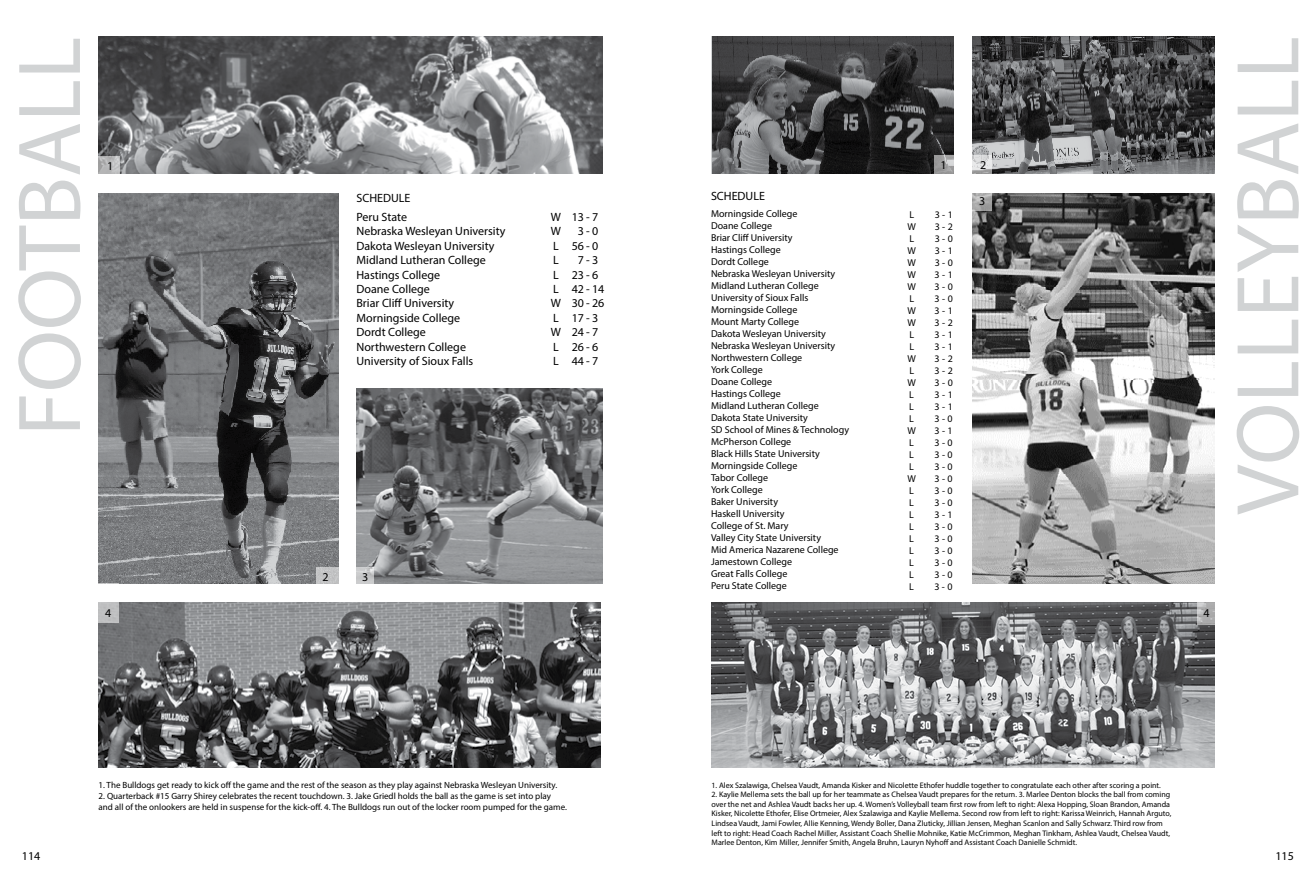
<style>
.page{position:relative;width:1314px;height:882px;background:#fff}
.page>*{position:absolute;margin:0;border:0;box-sizing:border-box;transform-origin:0 0}
.t1{font:90px "Myriad Pro";color:#d1d3d4}
.t2{font:12px/14.4px "Myriad Pro";color:#000}
.t3{font:10px/12px "Myriad Pro";color:#000}
.t4{font:9px/10.8px "Myriad Pro";color:#000}
.t5{font:8px/9.6px "Myriad Pro";color:#000}
</style>
<div class="page">
<img style="left:98px;top:36px;width:504px;height:138px">
<div style="left:62px;top:156px;width:58px;height:56px;background:#fff"></div>
<img style="left:356px;top:388px;width:246px;height:196px">
<img style="left:98px;top:194px;width:240px;height:390px">
<svg style="left:316px;top:567px;width:58px;height:36px"></svg>
<img style="left:98px;top:603px;width:503px;height:165px">
<svg style="left:98px;top:602px;width:20px;height:21px"></svg>
<img style="left:711px;top:603px;width:504px;height:165px">
<img style="left:972px;top:37px;width:243px;height:137px">
<img style="left:712px;top:37px;width:242px;height:137px">
<img style="left:972px;top:194px;width:243px;height:390px">
<svg style="left:934px;top:155px;width:58px;height:56px"></svg>
<svg style="left:1197px;top:602px;width:18px;height:22px"></svg>
<h1 class="t1" style="left:-6px;top:436px;width:401px;rotate:-90deg">FOOTBALL</h1>
<h2 class="t2" style="left:107px;top:158px;width:8px">1</h2>
<h2 class="t2" style="left:105px;top:605px;width:8px">4</h2>
<h2 class="t2" style="left:356px;top:188px;width:55px;line-height:18.9px">SCHEDULE<br>Peru State</h2>
<h2 class="t2" style="left:356px;top:224px;width:150px">Nebraska Wesleyan University<br>Dakota Wesleyan University<br>Midland Lutheran College<br>Hastings College<br>Doane College<br>Briar Cliff University<br>Morningside College<br>Dordt College<br>Northwestern College<br>University of Sioux Falls</h2>
<h2 class="t2" style="left:551px;top:210px;width:49px">W 13-7<br>W</h2>
<h2 class="t2" style="left:553px;top:224px;width:46px;text-align:justify;text-indent:25px">3-0<br>L 56-0<br>L</h2>
<h2 class="t2" style="left:551px;top:253px;width:55px;text-indent:27px">7-3<br>L 23-6<br>L 42-14<br>W 30-26<br>L 17-3<br>W 24-7<br>L 26-6<br>L 44-7</h2>
<h2 class="t2" style="left:322px;top:569px;width:8px">2</h2>
<h2 class="t2" style="left:362px;top:569px;width:8px">3</h2>
<p class="t4" style="left:99px;top:780px;width:460px">1. The Bulldogs get ready to kick off the game and the rest of the season as they play against Nebraska Wesleyan University.</p>
<p class="t4" style="left:99px;top:791px;width:470px">2. Quarterback #15 Garry Shirey celebrates the recent touchdown. 3. Jake Griedl holds the ball as the game is set into play and all of the onlookers are held in suspense for the kick-off. 4. The Bulldogs run out of the locker room pumped for the game.</p>
<h2 class="t2" style="left:940px;top:158px;width:8px">1</h2>
<h2 class="t2" style="left:980px;top:158px;width:8px">2</h2>
<h2 class="t2" style="left:979px;top:194px;width:8px">3</h2>
<h2 class="t2" style="left:711px;top:189px;width:55px">SCHEDULE</h2>
<p class="t3" style="left:711px;top:207px;width:140px">Morningside College<br>Doane College<br>Briar Cliff University<br>Hastings College<br>Dordt College<br>Nebraska Wesleyan University<br>Midland Lutheran College<br>University of Sioux Falls<br>Morningside College<br>Mount Marty College<br>Dakota Wesleyan University<br>Nebraska Wesleyan University<br>Northwestern College<br>York College<br>Doane College<br>Hastings College<br>Midland Lutheran College<br>Dakota State University<br>SD School of Mines &amp; Technology<br>McPherson College<br>Black Hills State University<br>Morningside College<br>Tabor College<br>York College<br>Baker University<br>Haskell University<br>College of St. Mary<br>Valley City State University<br>Mid America Nazarene College<br>Jamestown College<br>Great Falls College<br>Peru State College</p>
<p class="t3" style="left:909px;top:208px;width:6px">L</p>
<p class="t3" style="left:935px;top:208px;width:20px">3-1</p>
<p class="t3" style="left:908px;top:220px;width:10px">W</p>
<p class="t3" style="left:935px;top:220px;width:20px">3-2</p>
<p class="t3" style="left:909px;top:232px;width:6px">L</p>
<p class="t3" style="left:935px;top:232px;width:20px">3-0</p>
<p class="t3" style="left:908px;top:244px;width:10px">W</p>
<p class="t3" style="left:935px;top:244px;width:20px">3-1</p>
<p class="t3" style="left:908px;top:256px;width:10px">W</p>
<p class="t3" style="left:935px;top:256px;width:20px">3-0</p>
<p class="t3" style="left:908px;top:268px;width:10px">W</p>
<p class="t3" style="left:935px;top:268px;width:20px">3-1</p>
<p class="t3" style="left:908px;top:280px;width:10px">W</p>
<p class="t3" style="left:935px;top:280px;width:20px">3-0</p>
<p class="t3" style="left:909px;top:292px;width:6px">L</p>
<p class="t3" style="left:935px;top:292px;width:20px">3-0</p>
<p class="t3" style="left:908px;top:304px;width:10px">W</p>
<p class="t3" style="left:935px;top:304px;width:20px">3-1</p>
<p class="t3" style="left:908px;top:316px;width:10px">W</p>
<p class="t3" style="left:935px;top:316px;width:20px">3-2</p>
<p class="t3" style="left:909px;top:328px;width:6px">L</p>
<p class="t3" style="left:935px;top:328px;width:20px">3-1</p>
<p class="t3" style="left:909px;top:340px;width:6px">L</p>
<p class="t3" style="left:935px;top:340px;width:20px">3-1</p>
<p class="t3" style="left:907px;top:352px;width:10px">W</p>
<p class="t3" style="left:935px;top:352px;width:20px">3-2</p>
<p class="t3" style="left:909px;top:364px;width:6px">L</p>
<p class="t3" style="left:935px;top:364px;width:20px">3-2</p>
<p class="t3" style="left:907px;top:376px;width:10px">W</p>
<p class="t3" style="left:935px;top:376px;width:20px">3-0</p>
<p class="t3" style="left:909px;top:388px;width:6px">L</p>
<p class="t3" style="left:935px;top:388px;width:20px">3-1</p>
<p class="t3" style="left:909px;top:400px;width:6px">L</p>
<p class="t3" style="left:935px;top:400px;width:20px">3-1</p>
<p class="t3" style="left:909px;top:412px;width:6px">L</p>
<p class="t3" style="left:935px;top:412px;width:20px">3-0</p>
<p class="t3" style="left:907px;top:424px;width:10px">W</p>
<p class="t3" style="left:935px;top:424px;width:20px">3-1</p>
<p class="t3" style="left:909px;top:436px;width:6px">L</p>
<p class="t3" style="left:935px;top:436px;width:20px">3-0</p>
<p class="t3" style="left:909px;top:448px;width:6px">L</p>
<p class="t3" style="left:935px;top:448px;width:20px">3-0</p>
<p class="t3" style="left:909px;top:460px;width:6px">L</p>
<p class="t3" style="left:935px;top:460px;width:20px">3-0</p>
<p class="t3" style="left:907px;top:472px;width:10px">W</p>
<p class="t3" style="left:934px;top:472px;width:20px">3-0</p>
<p class="t3" style="left:909px;top:484px;width:6px">L</p>
<p class="t3" style="left:934px;top:484px;width:20px">3-0</p>
<p class="t3" style="left:909px;top:496px;width:6px">L</p>
<p class="t3" style="left:934px;top:496px;width:20px">3-0</p>
<p class="t3" style="left:909px;top:508px;width:6px">L</p>
<p class="t3" style="left:934px;top:508px;width:20px">3-1</p>
<p class="t3" style="left:909px;top:520px;width:6px">L</p>
<p class="t3" style="left:934px;top:520px;width:20px">3-0</p>
<p class="t3" style="left:909px;top:532px;width:6px">L</p>
<p class="t3" style="left:934px;top:532px;width:20px">3-0</p>
<p class="t3" style="left:909px;top:544px;width:6px">L</p>
<p class="t3" style="left:934px;top:544px;width:20px">3-0</p>
<p class="t3" style="left:909px;top:556px;width:6px">L</p>
<p class="t3" style="left:934px;top:556px;width:20px">3-0</p>
<p class="t3" style="left:909px;top:568px;width:6px">L</p>
<p class="t3" style="left:934px;top:568px;width:20px">3-0</p>
<p class="t3" style="left:909px;top:580px;width:6px">L</p>
<p class="t3" style="left:934px;top:580px;width:20px">3-0</p>
<h1 class="t1" style="left:1213px;top:515px;width:480px;rotate:-90deg">VOLLEYBALL</h1>
<h2 class="t2" style="left:1204px;top:606px;width:8px">4</h2>
<p class="t5" style="left:712px;top:780px;width:451px">1. Alex Szalawiga, Chelsea Vaudt, Amanda Kisker and Nicolette Ethofer huddle together to congratulate each other after scoring a point.</p>
<p class="t5" style="left:712px;top:790px;width:461px">2. Kaylie Mellema sets the ball up for her teammate as Chelsea Vaudt prepares for the return. 3. Marlee Denton blocks the ball from coming over the net and Ashlea Vaudt backs her up. 4. Women’s Volleyball team first row from left to right: Alexa Hopping, Sloan Brandon, Amanda Kisker, Nicolette Ethofer, Elise Ortmeier, Alex Szalawiga and Kaylie Mellema. Second row from left to right: Karissa Weinrich, Hannah Arguto, Lindsea Vaudt, Jami Fowler, Allie Kenning, Wendy Boller, Dana Zluticky, Jillian Jensen, Meghan Scanlon and Sally Schwarz. Third row from left to right: Head Coach Rachel Miller, Assistant Coach Shellie Mohnike, Katie McCrimmon, Meghan Tinkham, Ashlea Vaudt, Chelsea Vaudt, Marlee Denton, Kim Miller, Jennifer Smith, Angela Bruhn, Lauryn Nyhoff and Assistant Coach Danielle Schmidt.</p>
<h2 class="t2" style="left:22px;top:849px;width:20px">114</h2>
<h2 class="t2" style="left:1275px;top:849px;width:20px">115</h2>
</div>
